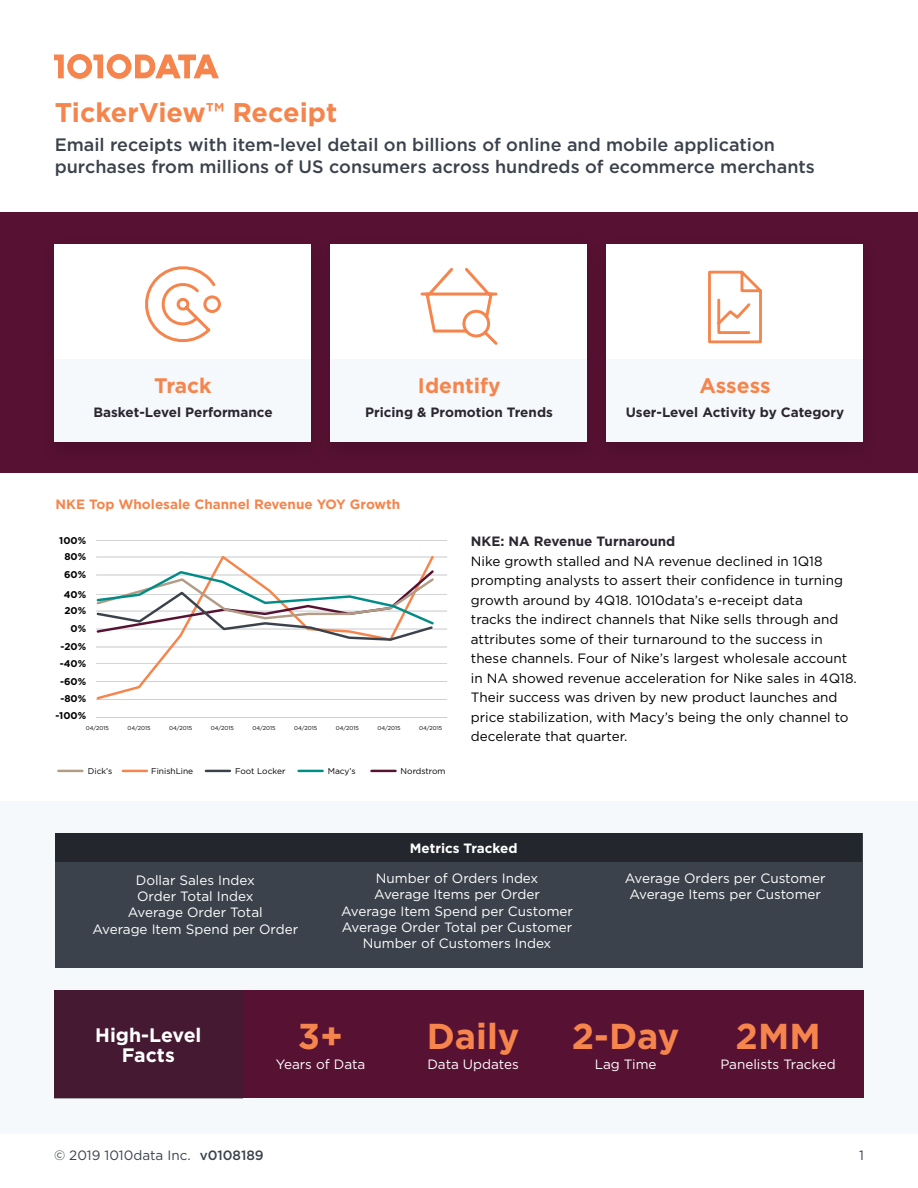
<style>
.page{position:relative;width:918px;height:1188px;background:#fff}
.page>*{position:absolute;margin:0;border:0;box-sizing:border-box;transform-origin:0 0}
.t1{font:700 36px "Gotham";color:#f5854c}
.t2{font:700 27px "Gotham";color:#f5854c}
.t3{font:700 21px "Gotham";color:#f5854c}
.t4{font:700 19.5px/19.5px "Gotham";color:#fff;text-align:center}
.t5{font:500 18px/21.6px "Gotham";color:#3b424c}
.t6{font:13.5px/19.5px "Gotham";color:#000}
.t7{font:13.5px/16.2px "Gotham";color:#fff;text-align:center}
.t8{font:700 13.5px "Gotham";color:#2b2630}
.t9{font:700 13.5px "Gotham";color:#f5854c}
.t10{font:13.5px "Gotham";color:#3b424c}
.t11{font:700 13.5px "Gotham";color:#fff}
.t12{font:700 9.9px "Gotham";color:#000}
.t13{font:8.4px "Gotham";color:#000}
.t14{font:5.55px "Gotham";color:#000}
.s1{font-weight:500}
</style>
<div class="page">
<div style="left:0;top:801px;width:918px;height:333px;background:#f6f9fc"></div>
<div style="left:0;top:212px;width:918px;height:260px;background:#571133"></div>
<div style="left:55px;top:244px;width:256px;height:198px;background:#fff"></div>
<div style="left:331px;top:244px;width:256px;height:198px;background:#fff"></div>
<div style="left:607px;top:244px;width:256px;height:198px;background:#fff"></div>
<div style="left:55px;top:360px;width:256px;height:82px;background:#f6f9fc"></div>
<div style="left:331px;top:360px;width:256px;height:82px;background:#f6f9fc"></div>
<div style="left:607px;top:360px;width:256px;height:82px;background:#f6f9fc"></div>
<svg style="left:54px;top:54px;width:165px;height:25px"></svg>
<div style="left:55px;top:833px;width:807px;height:135px;background:#3b424c"></div>
<div style="left:56px;top:833px;width:806px;height:29px;background:#23272d"></div>
<hr style="left:96px;top:717px;width:351px;height:1px;background:#3b424c">
<hr style="left:96px;top:699px;width:351px;height:1px;background:#3b424c">
<hr style="left:96px;top:682px;width:351px;height:1px;background:#3b424c">
<hr style="left:96px;top:664px;width:351px;height:1px;background:#3b424c">
<hr style="left:96px;top:647px;width:351px;height:1px;background:#3b424c">
<hr style="left:96px;top:629px;width:351px;height:1px;background:#3b424c">
<hr style="left:96px;top:611px;width:351px;height:1px;background:#3b424c">
<hr style="left:96px;top:595px;width:351px;height:1px;background:#3b424c">
<hr style="left:96px;top:575px;width:351px;height:1px;background:#3b424c">
<hr style="left:96px;top:557px;width:351px;height:1px;background:#3b424c">
<hr style="left:96px;top:541px;width:351px;height:1px;background:#3b424c">
<hr style="left:58px;top:770px;width:24px;height:2px;background:#b29c85">
<hr style="left:123px;top:770px;width:24px;height:2px;background:#f5854c">
<hr style="left:206px;top:770px;width:24px;height:2px;background:#3b424c">
<hr style="left:299px;top:770px;width:24px;height:2px;background:#008c87">
<hr style="left:371px;top:770px;width:25px;height:2px;background:#571133">
<svg style="left:96px;top:555px;width:340px;height:145px"></svg>
<svg style="left:96px;top:568px;width:340px;height:74px"></svg>
<svg style="left:145px;top:266px;width:76px;height:76px"></svg>
<svg style="left:420px;top:267px;width:78px;height:78px"></svg>
<svg style="left:708px;top:270px;width:54px;height:74px"></svg>
<div style="left:54px;top:990px;width:809px;height:108px;background:#571133"></div>
<div style="left:54px;top:990px;width:189px;height:108px;background:#451931"></div>
<h2 class="t2" style="left:55px;top:95px;width:284px">TickerView™ Receipt</h2>
<h3 class="t5" style="left:55px;top:134px;width:762px">Email receipts with item-level detail on billions of online and mobile application purchases from millions of US consumers across hundreds of ecommerce merchants</h3>
<h3 class="t3" style="left:154px;top:372px;width:59px">Track</h3>
<h3 class="t3" style="left:418px;top:372px;width:84px">Identify</h3>
<h3 class="t3" style="left:699px;top:372px;width:73px">Assess</h3>
<p class="t8" style="left:365px;top:404px;width:189px">Pricing &amp; Promotion Trends</p>
<p class="t8" style="left:626px;top:404px;width:220px">User-Level Activity by Category</p>
<p class="t8" style="left:93px;top:403px;width:181px">Basket-Level Performance</p>
<p class="t9" style="left:55px;top:495px;width:346px">NKE Top Wholesale Channel Revenue YOY Growth</p>
<p class="t12" style="left:59px;top:534px;width:28px">100%</p>
<p class="t12" style="left:64px;top:551px;width:23px">80%</p>
<p class="t12" style="left:64px;top:569px;width:24px">60%</p>
<p class="t12" style="left:64px;top:588px;width:24px">40%</p>
<p class="t12" style="left:64px;top:605px;width:23px">20%</p>
<p class="t12" style="left:71px;top:623px;width:17px">0%</p>
<p class="t12" style="left:60px;top:641px;width:27px">-20%</p>
<p class="t12" style="left:60px;top:658px;width:28px">-40%</p>
<p class="t12" style="left:60px;top:675px;width:28px">-60%</p>
<p class="t12" style="left:60px;top:693px;width:27px">-80%</p>
<p class="t12" style="left:56px;top:710px;width:32px">-100%</p>
<p class="t14" style="left:86px;top:725px;width:25px">04/2015</p>
<p class="t14" style="left:127px;top:725px;width:25px">04/2015</p>
<p class="t14" style="left:169px;top:725px;width:25px">04/2015</p>
<p class="t14" style="left:211px;top:725px;width:25px">04/2015</p>
<p class="t14" style="left:252px;top:725px;width:25px">04/2015</p>
<p class="t14" style="left:294px;top:725px;width:25px">04/2015</p>
<p class="t14" style="left:336px;top:725px;width:25px">04/2015</p>
<p class="t14" style="left:377px;top:725px;width:25px">04/2015</p>
<p class="t14" style="left:419px;top:725px;width:25px">04/2015</p>
<p class="t13" style="left:88px;top:766px;width:26px">Dick’s</p>
<p class="t13" style="left:151px;top:766px;width:44px">FinishLine</p>
<p class="t13" style="left:235px;top:766px;width:52px">Foot Locker</p>
<p class="t13" style="left:328px;top:766px;width:29px">Macy’s</p>
<p class="t13" style="left:401px;top:766px;width:46px">Nordstrom</p>
<p class="t8" style="left:471px;top:533px;width:206px">NKE: NA Revenue Turnaround</p>
<p class="t6" style="left:471px;top:551px;width:387px">Nike growth stalled and NA revenue declined in 1Q18 prompting analysts to assert their confidence in turning growth around by 4Q18. 1010data’s e-receipt data<br>tracks the indirect channels that Nike sells through and attributes some of their turnaround to the success in these channels. Four of Nike’s largest wholesale account in NA showed revenue acceleration for Nike sales in 4Q18.<br>Their success was driven by new product launches and price stabilization, with Macy’s being the only channel to decelerate that quarter.</p>
<p class="t7" style="left:92px;top:872px;width:207px">Dollar Sales Index<br>Order Total Index<br>Average Order Total<br>Average Item Spend per Order</p>
<p class="t11" style="left:410px;top:839px;width:109px">Metrics Tracked</p>
<p class="t7" style="left:341px;top:870px;width:233px">Number of Orders Index<br>Average Items per Order<br>Average Item Spend per Customer<br>Average Order Total per Customer<br>Number of Customers Index</p>
<p class="t7" style="left:625px;top:870px;width:202px">Average Orders per Customer<br>Average Items per Customer</p>
<h3 class="t4" style="left:95px;top:1026px;width:108px">High-Level<br>Facts</h3>
<h1 class="t1" style="left:298px;top:1012px;width:47px">3+</h1>
<p class="t7" style="left:276px;top:1055px;width:91px">Years of Data</p>
<h1 class="t1" style="left:427px;top:1012px;width:94px">Daily</h1>
<p class="t7" style="left:427px;top:1055px;width:93px">Data Updates</p>
<h1 class="t1" style="left:572px;top:1012px;width:109px">2-Day</h1>
<p class="t7" style="left:595px;top:1055px;width:63px">Lag Time</p>
<h1 class="t1" style="left:736px;top:1012px;width:86px">2MM</h1>
<p class="t7" style="left:720px;top:1055px;width:117px">Panelists Tracked</p>
<p class="t10" style="left:54px;top:1146px;width:211px">© 2019 1010data Inc. <span class="s1">v0108189</span></p>
<p class="t10" style="left:859px;top:1146px;width:6px">1</p>
</div>
